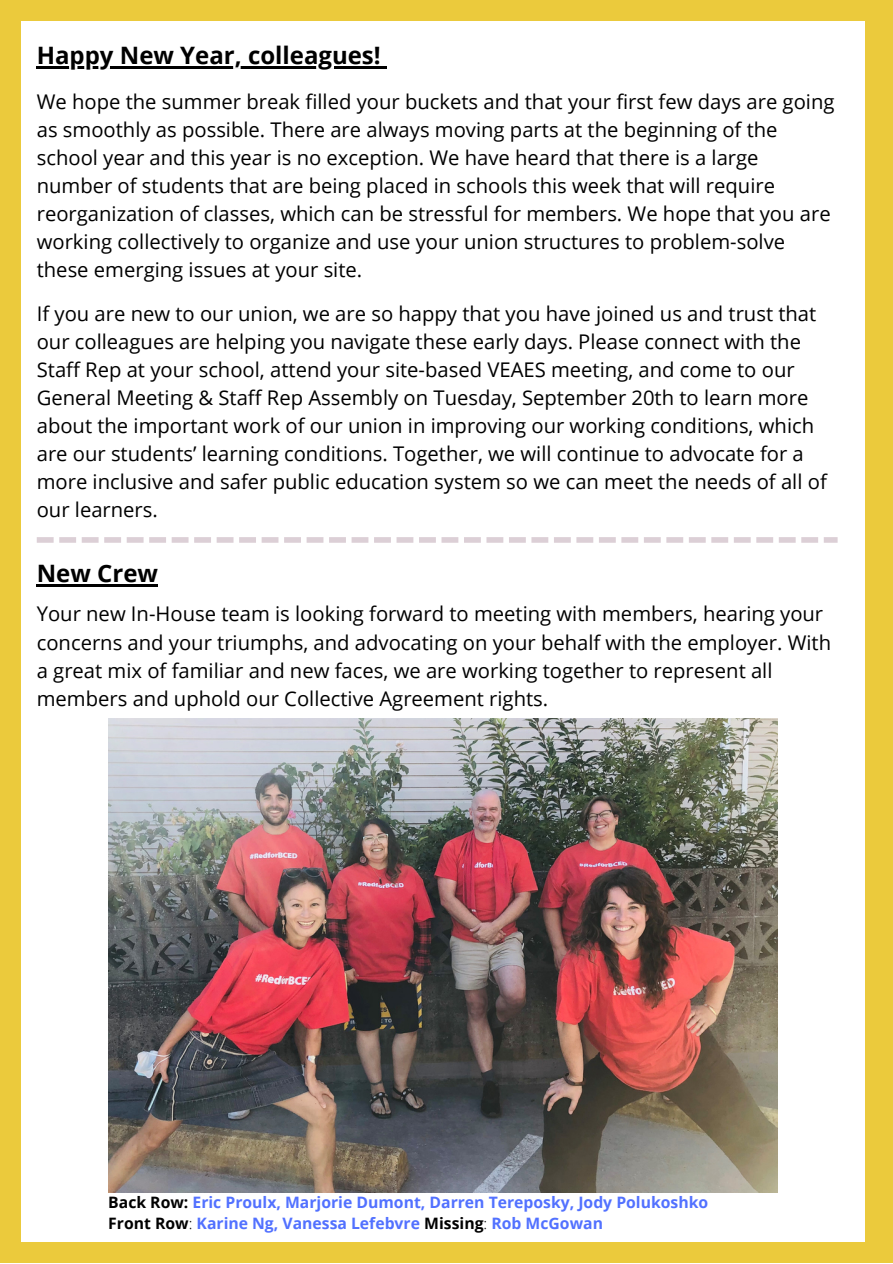
<style>
.page{position:relative;width:893px;height:1264px;background:#fff}
.page>*{position:absolute;margin:0;border:0;box-sizing:border-box;transform-origin:0 0}
.t1{font:700 24px "Open Sans";color:#000}
.t2{font:20.25px/28px "Open Sans";color:#000}
.t3{font:700 15.75px/21.3px "Open Sans";color:#5271ff}
.s1{color:#000}
.s2{font-weight:300;color:#000}
</style>
<div class="page">
<div style="left:0;top:0;width:892px;height:1262px;background:#ebca3c"></div>
<div style="left:21px;top:21px;width:843px;height:1220px;background:#fff"></div>
<hr style="left:37px;top:66px;width:344px;height:2px;background:#000">
<svg style="left:381px;top:66px;width:6px;height:2px"></svg>
<hr style="left:37px;top:584px;width:121px;height:2px;background:#000">
<img style="left:108px;top:718px;width:669px;height:474px">
<svg style="left:37px;top:537px;width:800px;height:5px"></svg>
<p class="t1" style="left:37px;top:38px;width:345px">Happy New Year, colleagues!</p>
<p class="t2" style="left:37px;top:87px;width:799px">We hope the summer break filled your buckets and that your first few days are going as smoothly as possible. There are always moving parts at the beginning of the school year and this year is no exception. We have heard that there is a large number of students that are being placed in schools this week that will require reorganization of classes, which can be stressful for members. We hope that you are working collectively to organize and use your union structures to problem-solve these emerging issues at your site.</p>
<p class="t2" style="left:37px;top:299px;width:791px">If you are new to our union, we are so happy that you have joined us and trust that our colleagues are helping you navigate these early days. Please connect with the Staff Rep at your school, attend your site-based VEAES meeting, and come to our General Meeting &amp; Staff Rep Assembly on Tuesday, September 20th to learn more about the important work of our union in improving our working conditions, which are our students’ learning conditions. Together, we will continue to advocate for a more inclusive and safer public education system so we can meet the needs of all of our learners.</p>
<p class="t1" style="left:37px;top:556px;width:123px">New Crew</p>
<p class="t2" style="left:37px;top:599px;width:795px">Your new In-House team is looking forward to meeting with members, hearing your concerns and your triumphs, and advocating on your behalf with the employer. With a great mix of familiar and new faces, we are working together to represent all members and uphold our Collective Agreement rights.</p>
<p class="t3" style="left:108px;top:1190px;width:601px"><span class="s1">Back Row:</span> Eric Proulx, Marjorie Dumont, Darren Tereposky, Jody Polukoshko<br><span class="s1">Front Row</span><span class="s2">:</span> Karine Ng, Vanessa Lefebvre <span class="s1">Missing</span><span class="s2">:</span> Rob McGowan</p>
</div>
